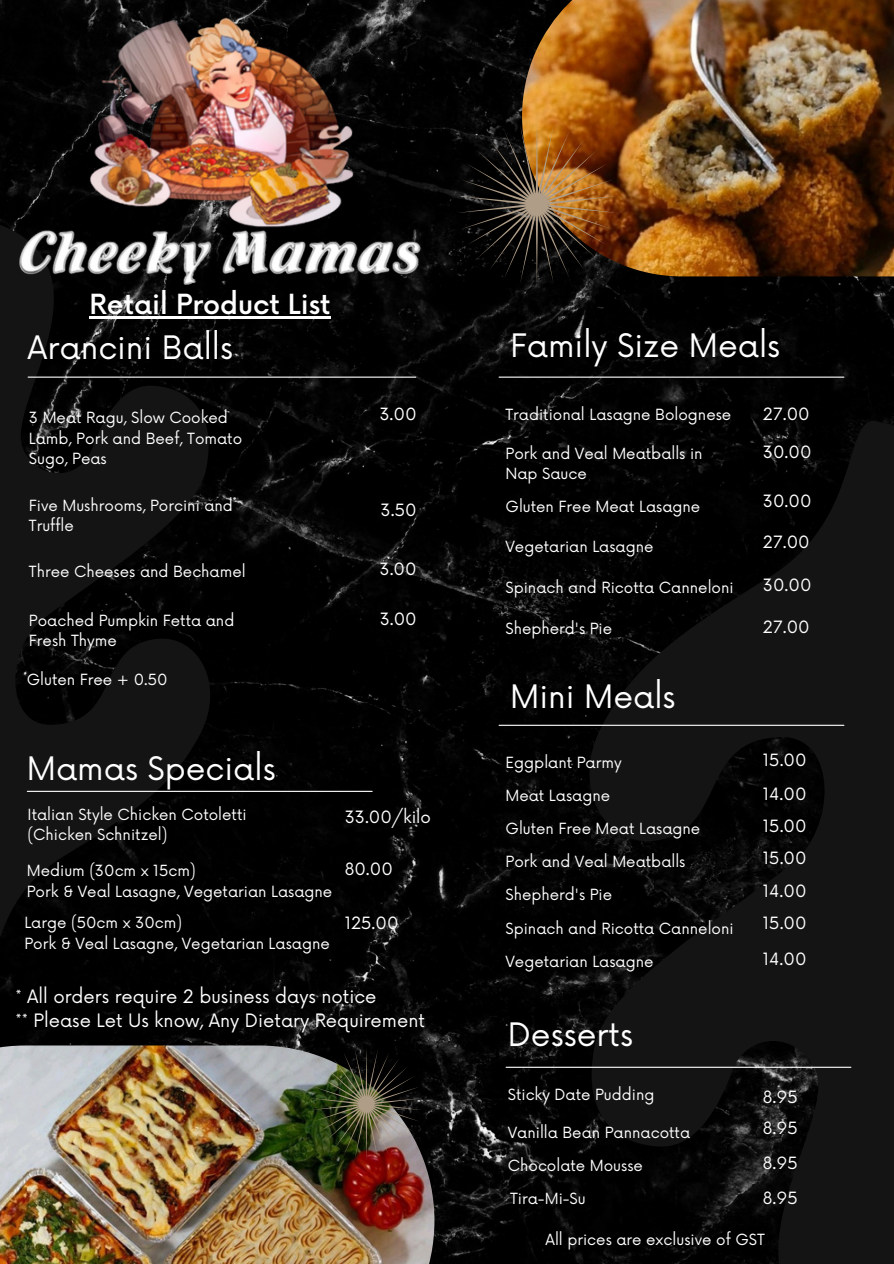
<style>
.page{position:relative;width:894px;height:1264px;background:#fff}
.page>*{position:absolute;margin:0;border:0;box-sizing:border-box;transform-origin:0 0}
.t1{font:31.5px "Now";color:#fff}
.t2{font:500 27px "Now";color:#fff}
.t3{font:18px "Now";color:#fff}
.t4{font:16.5px "Now";color:#fff}
.t5{font:15px/20.2px "Now";color:#fff}
</style>
<div class="page">
<img style="left:0;top:0;width:893px;height:1263px">
<svg style="left:0;top:299px;width:210px;height:688px;fill:#060606"></svg>
<hr style="left:28px;top:376px;width:387px;height:2px;background:#fff">
<hr style="left:499px;top:376px;width:344px;height:2px;background:#fff">
<svg style="left:589px;top:421px;width:304px;height:842px;fill:#141414"></svg>
<hr style="left:499px;top:724px;width:344px;height:2px;background:#fff">
<img style="left:522px;top:0;width:371px;height:276px">
<img style="left:0;top:1045px;width:434px;height:218px">
<svg style="left:456px;top:123px;width:161px;height:162px"></svg>
<img style="left:310px;top:1047px;width:112px;height:113px">
<img style="left:0;top:0;width:456px;height:299px">
<hr style="left:27px;top:790px;width:345px;height:2px;background:#fff">
<hr style="left:506px;top:1066px;width:344px;height:1px;background:#fff">
<hr style="left:89px;top:316px;width:241px;height:3px;background:#fff">
<h2 class="t2" style="left:89px;top:290px;width:242px">Retail Product List</h2>
<h1 class="t1" style="left:28px;top:330px;width:207px">Arancini Balls</h1>
<p class="t5" style="left:29px;top:408px;width:215px">3 Meat Ragu, Slow Cooked<br>Lamb, Pork and Beef, Tomato<br>Sugo, Peas</p>
<p class="t5" style="left:29px;top:496px;width:205px">Five Mushrooms, Porcini and<br>Truffle</p>
<p class="t5" style="left:29px;top:562px;width:218px">Three Cheeses and Bechamel</p>
<p class="t5" style="left:29px;top:611px;width:207px">Poached Pumpkin Fetta and<br>Fresh Thyme</p>
<p class="t5" style="left:27px;top:670px;width:142px">Gluten Free + 0.50</p>
<p class="t4" style="left:379px;top:404px;width:39px;rotate:1deg">3.00</p>
<p class="t4" style="left:380px;top:501px;width:37px">3.50</p>
<p class="t4" style="left:379px;top:559px;width:39px">3.00</p>
<p class="t4" style="left:379px;top:610px;width:39px">3.00</p>
<h1 class="t1" style="left:27px;top:750px;width:250px">Mamas Specials</h1>
<p class="t5" style="left:28px;top:804px;width:220px">Italian Style Chicken Cotoletti (Chicken Schnitzel)</p>
<p class="t5" style="left:27px;top:861px;width:307px">Medium (30cm x 15cm)<br>Pork &amp; Veal Lasagne, Vegetarian Lasagne</p>
<p class="t5" style="left:24px;top:913px;width:307px">Large (50cm x 30cm)<br>Pork &amp; Veal Lasagne, Vegetarian Lasagne</p>
<p class="t4" style="left:344px;top:807px;width:88px">33.00/kilo</p>
<p class="t4" style="left:344px;top:859px;width:50px">80.00</p>
<p class="t4" style="left:344px;top:914px;width:55px">125.00</p>
<p class="t3" style="left:15px;top:986px;width:362px">* All orders require 2 business days notice</p>
<p class="t3" style="left:15px;top:1010px;width:411px">** Please Let Us know, Any Dietary Requirement</p>
<h1 class="t1" style="left:510px;top:327px;width:271px">Family Size Meals</h1>
<p class="t5" style="left:505px;top:405px;width:227px">Traditional Lasagne Bolognese</p>
<p class="t5" style="left:505px;top:444px;width:198px">Pork and Veal Meatballs in<br>Nap Sauce</p>
<p class="t4" style="left:762px;top:404px;width:48px">27.00</p>
<p class="t4" style="left:762px;top:443px;width:50px">30.00</p>
<p class="t5" style="left:505px;top:497px;width:196px">Gluten Free Meat Lasagne</p>
<p class="t4" style="left:762px;top:491px;width:50px">30.00</p>
<p class="t5" style="left:505px;top:537px;width:149px">Vegetarian Lasagne</p>
<p class="t4" style="left:762px;top:532px;width:48px">27.00</p>
<p class="t5" style="left:505px;top:578px;width:229px">Spinach and Ricotta Canneloni</p>
<p class="t4" style="left:762px;top:576px;width:50px">30.00</p>
<p class="t5" style="left:505px;top:619px;width:108px">Shepherd's Pie</p>
<p class="t4" style="left:762px;top:617px;width:48px">27.00</p>
<h1 class="t1" style="left:510px;top:678px;width:167px">Mini Meals</h1>
<p class="t5" style="left:505px;top:753px;width:118px">Eggplant Parmy</p>
<p class="t4" style="left:762px;top:751px;width:45px">15.00</p>
<p class="t5" style="left:505px;top:786px;width:106px">Meat Lasagne</p>
<p class="t4" style="left:762px;top:785px;width:45px">14.00</p>
<p class="t5" style="left:505px;top:819px;width:196px">Gluten Free Meat Lasagne</p>
<p class="t4" style="left:762px;top:817px;width:45px">15.00</p>
<p class="t5" style="left:505px;top:852px;width:181px">Pork and Veal Meatballs</p>
<p class="t4" style="left:762px;top:848px;width:45px">15.00</p>
<p class="t5" style="left:505px;top:885px;width:108px">Shepherd's Pie</p>
<p class="t4" style="left:762px;top:881px;width:45px">14.00</p>
<p class="t5" style="left:505px;top:918px;width:229px">Spinach and Ricotta Canneloni</p>
<p class="t4" style="left:762px;top:914px;width:45px">15.00</p>
<p class="t5" style="left:505px;top:951px;width:149px">Vegetarian Lasagne</p>
<p class="t4" style="left:762px;top:950px;width:45px">14.00</p>
<h1 class="t1" style="left:507px;top:1017px;width:127px">Desserts</h1>
<p class="t5" style="left:507px;top:1084px;width:148px">Sticky Date Pudding</p>
<p class="t4" style="left:762px;top:1087px;width:36px">8.95</p>
<p class="t5" style="left:507px;top:1122px;width:184px">Vanilla Bean Pannacotta</p>
<p class="t4" style="left:762px;top:1118px;width:36px">8.95</p>
<p class="t5" style="left:507px;top:1155px;width:137px">Chocolate Mousse</p>
<p class="t4" style="left:762px;top:1153px;width:36px">8.95</p>
<p class="t5" style="left:510px;top:1188px;width:77px">Tira-Mi-Su</p>
<p class="t4" style="left:762px;top:1188px;width:36px">8.95</p>
<p class="t5" style="left:545px;top:1229px;width:221px">All prices are exclusive of GST</p>
</div>
